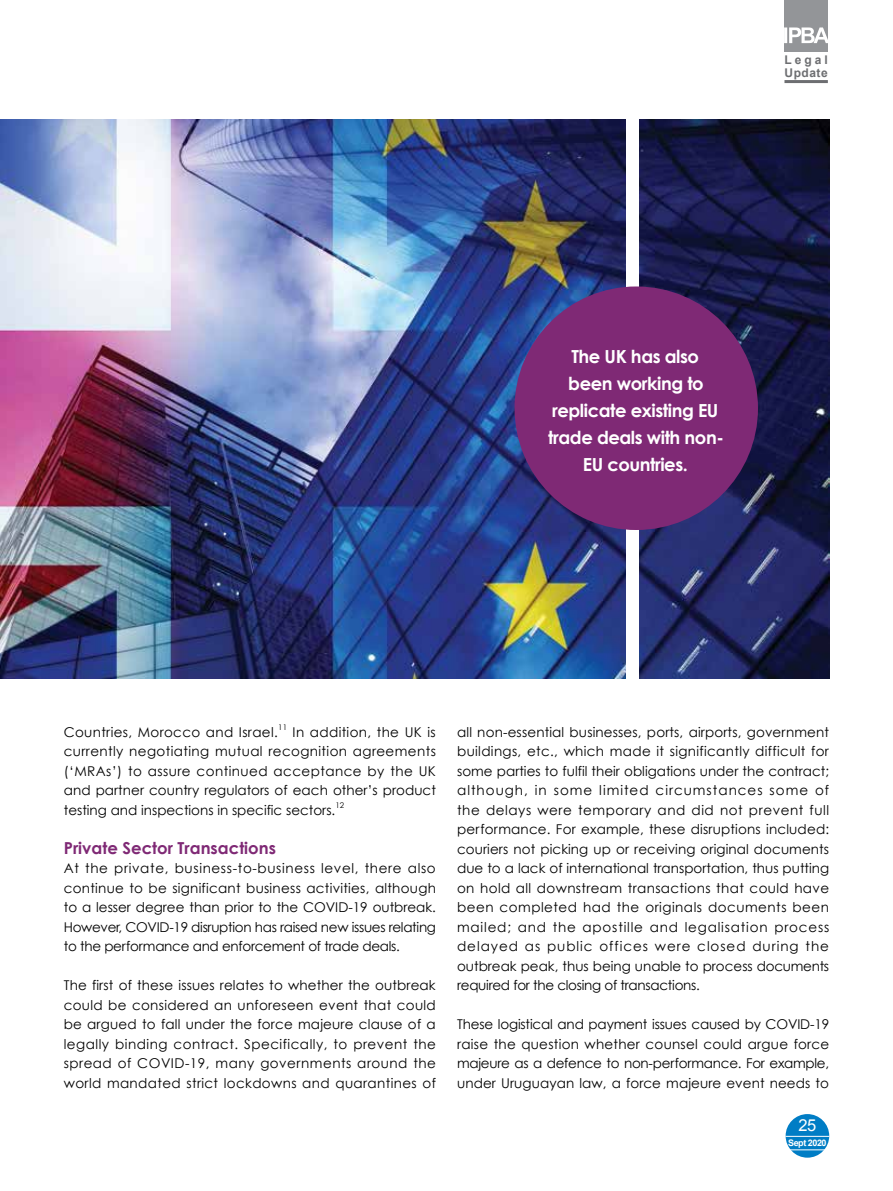
<style>
.page{position:relative;width:893px;height:1191px;background:#fff}
.page>*{position:absolute;margin:0;border:0;box-sizing:border-box;transform-origin:0 0}
.t1{font:700 18px/27px "Century Gothic";letter-spacing:-.025em;color:#fff;text-align:center}
.t2{font:700 16.5px "Century Gothic";color:#7f2975}
.t3{font:16.5px "Arial";color:#fff}
.t4{font:13.5px/19.5px "Century Gothic";color:#000;text-align:justify}
.t5{font:13.5px "Century Gothic";letter-spacing:.025em;color:#000}
.t6{font:700 12px/13.5px "Arial";letter-spacing:.045em;color:#6d6e71}
.t7{font:700 9px "Arial";letter-spacing:-.05em;color:#fff}
.t8{font:7.8px "Century Gothic";color:#000}
</style>
<div class="page">
<div style="left:784px;top:0;width:43px;height:52px;background:#939598"></div>
<svg style="left:784px;top:27px;width:44px;height:16px"></svg>
<hr style="left:784px;top:80px;width:44px;height:3px;background:#6d6e71">
<div style="left:786px;top:1114px;width:43px;height:43px;background:#007dc5;border-radius:50%"></div>
<hr style="left:785px;top:1136px;width:44px;height:1px;background:#fff">
<hr style="left:785px;top:1149px;width:44px;height:1px;background:#fff">
<img style="left:0;top:119px;width:829px;height:559px">
<div style="left:627px;top:0;width:12px;height:689px;background:#fff"></div>
<div style="left:514px;top:286px;width:244px;height:244px;background:#7f2975;border-radius:50%"></div>
<p class="t6" style="left:784px;top:53px;width:45px">Legal<br>Update</p>
<h1 class="t1" style="left:548px;top:342px;width:177px">The UK has also been working to replicate existing EU trade deals with non-<br>EU countries.</h1>
<p class="t5" style="left:64px;top:723px;width:216px">Countries, Morocco and Israel.</p>
<p class="t8" style="left:278px;top:722px;width:10px">11</p>
<p class="t4" style="left:64px;top:722px;width:374px;text-indent:229px">In addition, the UK is currently negotiating mutual recognition agreements (‘MRAs’) to assure continued acceptance by the UK and partner country regulators of each other’s product testing and inspections in specific sectors.</p>
<p class="t8" style="left:335px;top:800px;width:10px">12</p>
<p class="t2" style="left:64px;top:837px;width:214px">Private Sector Transactions</p>
<p class="t4" style="left:64px;top:858px;width:374px">At the private, business-to-business level, there also continue to be significant business activities, although to a lesser degree than prior to the COVID-19 outbreak.<br>However, COVID-19 disruption has raised new issues relating to the performance and enforcement of trade deals.</p>
<p class="t4" style="left:64px;top:975px;width:374px">The first of these issues relates to whether the outbreak could be considered an unforeseen event that could be argued to fall under the force majeure clause of a legally binding contract. Specifically, to prevent the spread of COVID-19, many governments around the world mandated strict lockdowns and quarantines of</p>
<p class="t4" style="left:457px;top:722px;width:374px">all non-essential businesses, ports, airports, government buildings, etc., which made it significantly difficult for some parties to fulfil their obligations under the contract; although, in some limited circumstances some of the delays were temporary and did not prevent full performance. For example, these disruptions included: couriers not picking up or receiving original documents due to a lack of international transportation, thus putting on hold all downstream transactions that could have been completed had the originals documents been mailed; and the apostille and legalisation process delayed as public offices were closed during the outbreak peak, thus being unable to process documents required for the closing of transactions.</p>
<p class="t4" style="left:457px;top:1014px;width:374px">These logistical and payment issues caused by COVID-19 raise the question whether counsel could argue force majeure as a defence to non-performance. For example, under Uruguayan law, a force majeure event needs to</p>
<p class="t3" style="left:798px;top:1114px;width:19px">25</p>
<p class="t7" style="left:788px;top:1136px;width:40px">Sept 2020</p>
</div>
